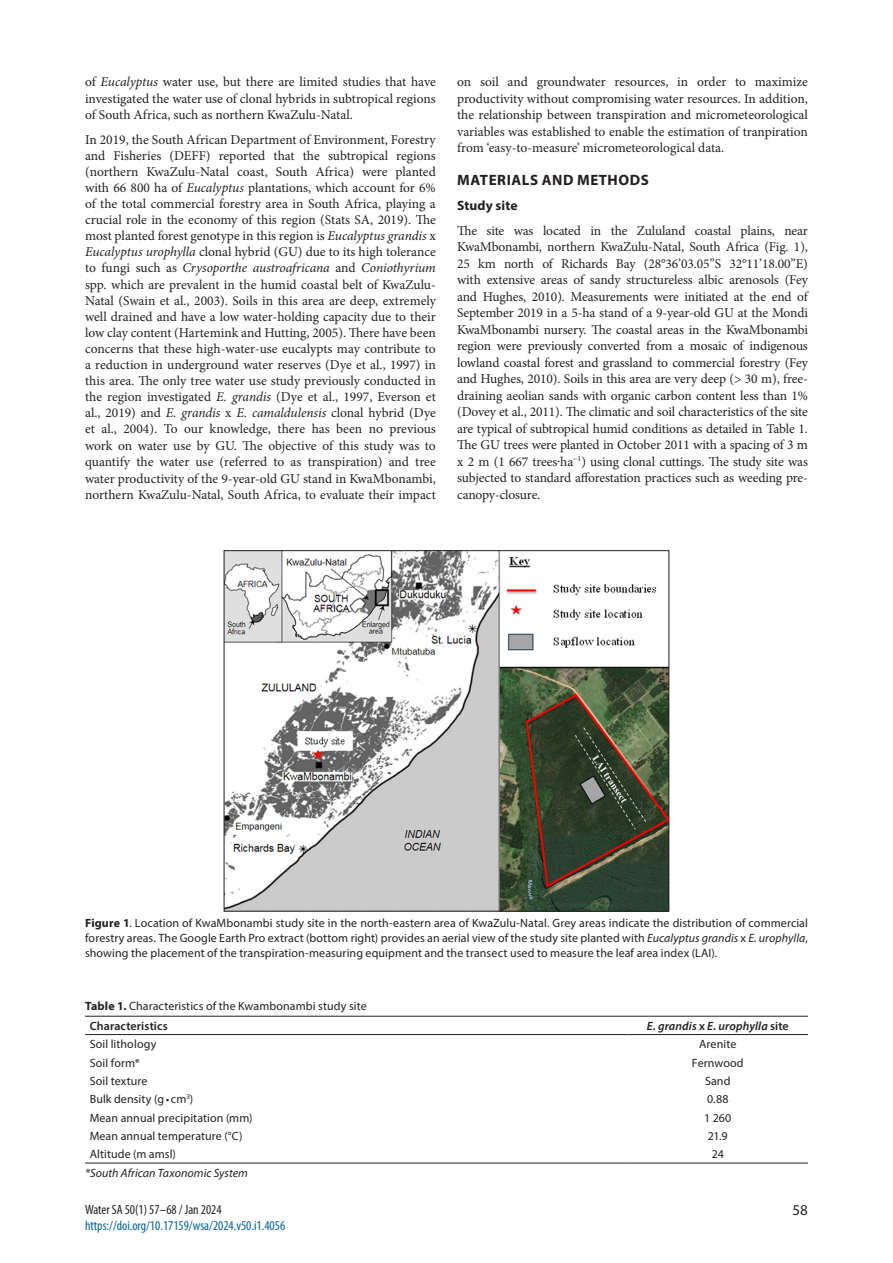
<style>
.page{position:relative;width:893px;height:1263px;background:#fff}
.page>*{position:absolute;margin:0;border:0;box-sizing:border-box;transform-origin:0 0}
.t1{font:700 15px "Myriad Pro";letter-spacing:.04em;color:#231f20}
.t2{font:15px "Myriad Pro";color:#231f20}
.Paragraph_Text{font:13.5px/16.5px "Minion Pro";letter-spacing:-.005em;color:#231f20;text-align:justify}
.t3{font:condensed 13.5px "Myriad Pro";color:#056199}
.t4{font:condensed 13.5px "Myriad Pro";color:#231f20}
.t5{font:700 13.5px "Myriad Pro";letter-spacing:.01em;color:#231f20}
.Text{font:12px/15px "Myriad Pro";letter-spacing:.005em;color:#231f20;text-align:justify}
.Footnote{font:italic 12px "Myriad Pro";letter-spacing:.005em;color:#231f20}
.Heading{font:italic 600 12px "Myriad Pro";letter-spacing:.01em;color:#231f20}
.Heading-2{font:600 12px "Myriad Pro";letter-spacing:.01em;color:#231f20}
.s1{font-style:italic}
.s2{font-family:"Myriad Pro"}
.s3{font-weight:700}
.s4{font-style:normal}
.s5{font-family:"Minion Pro";font-size:7.5px}
</style>
<div class="page">
<img style="left:226px;top:552px;width:441px;height:357px">
<hr style="left:85px;top:1163px;width:543px;height:1px;background:#231f20">
<hr style="left:628px;top:1163px;width:180px;height:1px;background:#231f20">
<hr style="left:85px;top:1016px;width:543px;height:1px;background:#231f20">
<hr style="left:628px;top:1016px;width:180px;height:1px;background:#231f20">
<hr style="left:85px;top:1034px;width:543px;height:1px;background:#231f20">
<hr style="left:628px;top:1034px;width:180px;height:1px;background:#231f20">
<p class="Paragraph_Text" style="left:85px;top:74px;width:352px">of <span class="s1">Eucalyptus</span> water use, but there are limited studies that have investigated the water use of clonal hybrids in subtropical regions of South Africa, such as northern KwaZulu-Natal.</p>
<p class="Paragraph_Text" style="left:85px;top:131px;width:352px">In 2019, the South African Department of Environment, Forestry and Fisheries (DEFF) reported that the subtropical regions (northern KwaZulu-Natal coast, South Africa) were planted with 66 800 ha of <span class="s1">Eucalyptus</span> plantations, which account for 6% of the total commercial forestry area in South Africa, playing a crucial role in the economy of this region (Stats SA, 2019). The most planted forest genotype in this region is <span class="s1">Eucalyptus grandis</span> x <span class="s1">Eucalyptus urophylla</span> clonal hybrid (GU) due to its high tolerance to fungi such as <span class="s1">Crysoporthe austroafricana</span> and <span class="s1">Coniothyrium </span>spp. which are prevalent in the humid coastal belt of KwaZulu-Natal (Swain et al., 2003). Soils in this area are deep, extremely well drained and have a low water-holding capacity due to their low clay content (Hartemink and Hutting, 2005). There have been concerns that these high-water-use eucalypts may contribute to a reduction in underground water reserves (Dye et al., 1997) in this area. The only tree water use study previously conducted in the region investigated <span class="s1">E. grandis</span> (Dye et al., 1997, Everson et al., 2019) and <span class="s1">E. grandis</span> x <span class="s1">E. camaldulensis</span> clonal hybrid (Dye et al., 2004). To our knowledge, there has been no previous work on water use by GU. The objective of this study was to quantify the water use (referred to as transpiration) and tree water productivity of the 9-year-old GU stand in KwaMbonambi, northern KwaZulu-Natal, South Africa, to evaluate their impact</p>
<p class="Paragraph_Text" style="left:457px;top:74px;width:352px">on soil and groundwater resources, in order to maximize productivity without compromising water resources. In addition, the relationship between transpiration and micrometeorological variables was established to enable the estimation of tranpiration from ‘easy-to-measure’ micrometeorological data.</p>
<h1 class="t1" style="left:457px;top:171px;width:193px">MATERIALS AND METHODS</h1>
<h2 class="t5" style="left:457px;top:197px;width:62px">Study site</h2>
<p class="Paragraph_Text" style="left:457px;top:222px;width:352px">The site was located in the Zululand coastal plains, near KwaMbonambi, northern KwaZulu-Natal, South Africa (Fig. 1), 25 km north of Richards Bay (28°36’03.05”S 32°11’18.00”E) with extensive areas of sandy structureless albic arenosols (Fey and Hughes, 2010). Measurements were initiated at the end of September 2019 in a 5-ha stand of a 9-year-old GU at the Mondi KwaMbonambi nursery. The coastal areas in the KwaMbonambi region were previously converted from a mosaic of indigenous lowland coastal forest and grassland to commercial forestry (Fey and Hughes, 2010). Soils in this area are very deep (&gt; 30 m), free&shy;draining aeolian sands with organic carbon content less than 1% (Dovey et al., 2011). The climatic and soil characteristics of the site are typical of subtropical humid conditions as detailed in Table 1.<br>The GU trees were planted in October 2011 with a spacing of 3 m x 2 m (1 667 trees<span class="s2">·</span>ha<sup>−1</sup>) using clonal cuttings. The study site was subjected to standard afforestation practices such as weeding pre&shy;canopy-closure.</p>
<p class="Text" style="left:85px;top:915px;width:724px"><span class="s3">Figure 1</span>. Location of KwaMbonambi study site in the north-eastern area of KwaZulu-Natal. Grey areas indicate the distribution of commercial forestry areas. The Google Earth Pro extract (bottom right) provides an aerial view of the study site planted with <span class="s1">Eucalyptus grandis</span> x <span class="s1">E. urophylla</span>, showing the placement of the transpiration-measuring equipment and the transect used to measure the leaf area index (LAI).</p>
<p class="Text" style="left:85px;top:998px;width:283px"><span class="s3">Table 1.</span> Characteristics of the Kwambonambi study site</p>
<p class="Heading-2" style="left:90px;top:1018px;width:80px">Characteristics</p>
<p class="Heading" style="left:647px;top:1018px;width:144px">E. grandis <span class="s4">x</span> E. urophylla <span class="s4">site</span></p>
<p class="Text" style="left:90px;top:1036px;width:68px">Soil lithology</p>
<p class="Text" style="left:699px;top:1036px;width:39px">Arenite</p>
<p class="Text" style="left:90px;top:1055px;width:52px">Soil form*</p>
<p class="Text" style="left:692px;top:1055px;width:53px">Fernwood</p>
<p class="Text" style="left:90px;top:1073px;width:59px">Soil texture</p>
<p class="Text" style="left:705px;top:1073px;width:27px">Sand</p>
<p class="Text" style="left:90px;top:1091px;width:105px">Bulk density (g <span class="s5">■</span> cm<sup>3</sup>)</p>
<p class="Text" style="left:707px;top:1091px;width:23px">0.88</p>
<p class="Text" style="left:90px;top:1110px;width:164px">Mean annual precipitation (mm)</p>
<p class="Text" style="left:704px;top:1110px;width:29px">1 260</p>
<p class="Text" style="left:90px;top:1128px;width:154px">Mean annual temperature (°C)</p>
<p class="Text" style="left:708px;top:1128px;width:21px">21.9</p>
<p class="Text" style="left:90px;top:1147px;width:88px">Altitude (m amsl)</p>
<p class="Text" style="left:712px;top:1147px;width:14px">24</p>
<p class="Footnote" style="left:85px;top:1165px;width:164px">*South African Taxonomic System</p>
<p class="t4" style="left:85px;top:1201px;width:138px">Water SA 50(1) 57–68 / Jan 2024</p>
<p class="t2" style="left:792px;top:1200px;width:17px">58</p>
<p class="t3" style="left:85px;top:1217px;width:202px">https://doi.org/10.17159/wsa/2024.v50.i1.4056</p>
</div>
